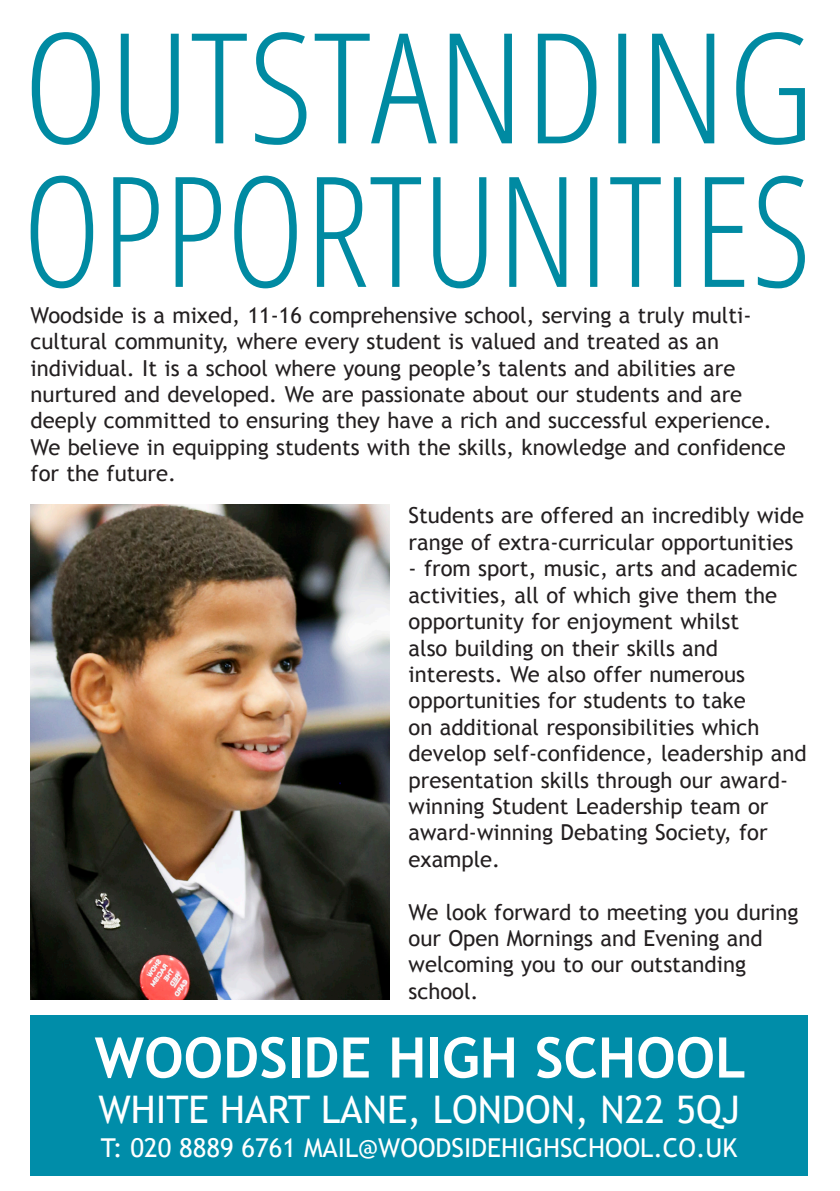
<style>
.page{position:relative;width:840px;height:1191px;background:#fff}
.page>*{position:absolute;margin:0;border:0;box-sizing:border-box;transform-origin:0 0}
.t1{font:700 56px "Trebuchet MS";color:#fff}
.t2{font:38px "Trebuchet MS";color:#fff}
.t3{font:26px "Trebuchet MS";color:#fff}
.t4{font:22px/26.4px "Trebuchet MS";color:#231f20}
</style>
<div class="page">
<img style="left:31px;top:504px;width:358px;height:495px">
<div style="left:31px;top:1015px;width:776px;height:160px;background:#008da9"></div>
<svg style="left:31px;top:176px;width:773px;height:112px"></svg>
<svg style="left:32px;top:32px;width:772px;height:113px"></svg>
<p class="t4" style="left:31px;top:302px;width:756px">Woodside is a mixed, 11-16 comprehensive school, serving a truly multi&shy;cultural community, where every student is valued and treated as an individual. It is a school where young people’s talents and abilities are nurtured and developed. We are passionate about our students and are deeply committed to ensuring they have a rich and successful experience.<br>We believe in equipping students with the skills, knowledge and confidence for the future.</p>
<p class="t4" style="left:408px;top:503px;width:396px">Students are offered an incredibly wide range of extra-curricular opportunities</p>
<p class="t4" style="left:408px;top:555px;width:399px">- from sport, music, arts and academic activities, all of which give them the opportunity for enjoyment whilst<br>also building on their skills and interests. We also offer numerous opportunities for students to take<br>on additional responsibilities which develop self-confidence, leadership and presentation skills through our award&shy;winning Student Leadership team or award-winning Debating Society, for example.</p>
<p class="t4" style="left:408px;top:899px;width:391px">We look forward to meeting you during our Open Mornings and Evening and welcoming you to our outstanding school.</p>
<p class="t1" style="left:95px;top:1022px;width:652px">WOODSIDE HIGH SCHOOL</p>
<p class="t2" style="left:98px;top:1087px;width:642px">WHITE HART LANE, LONDON, N22 5QJ</p>
<p class="t3" style="left:101px;top:1132px;width:637px">T: 020 8889 6761 MAIL@WOODSIDEHIGHSCHOOL.CO.UK</p>
</div>
